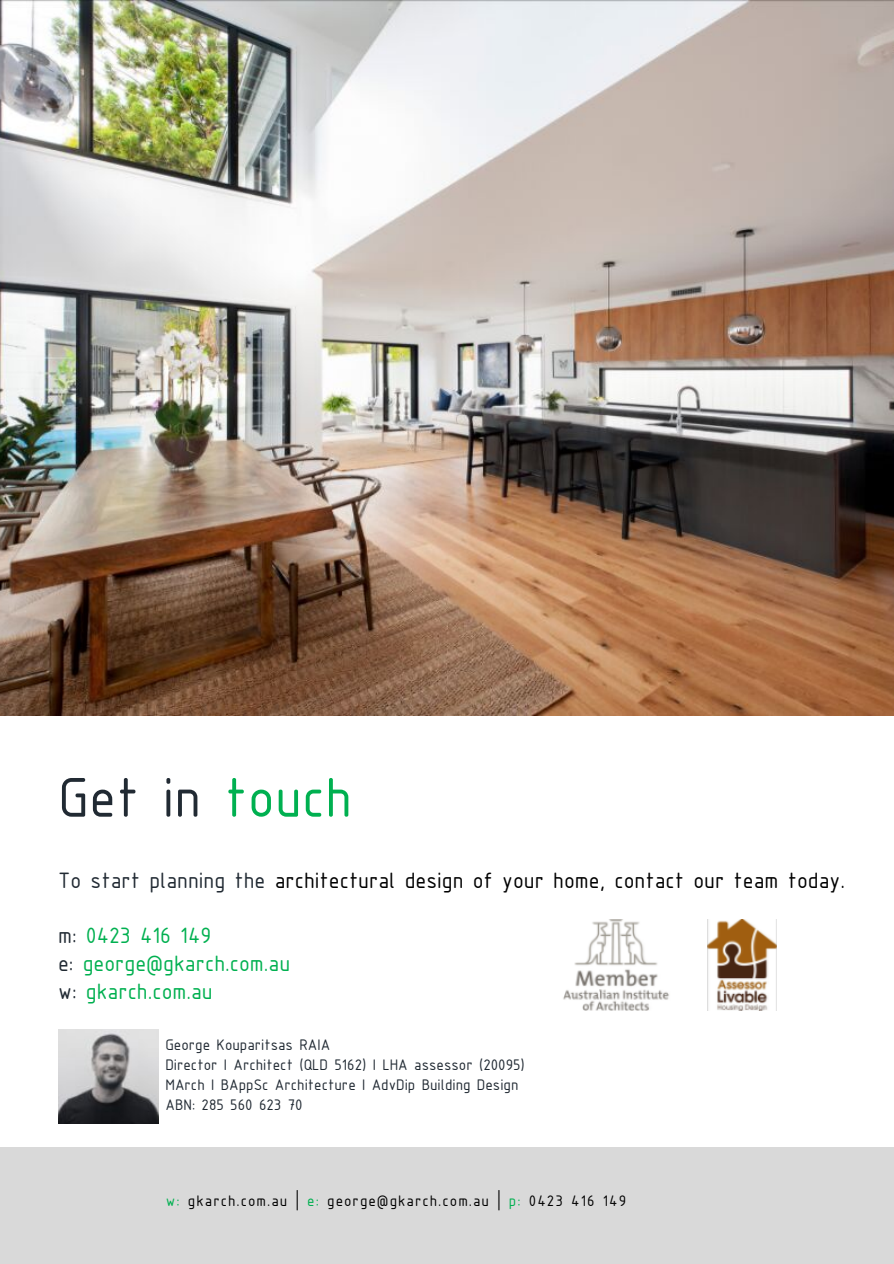
<style>
.page{position:relative;width:894px;height:1264px;background:#fff}
.page>*{position:absolute;margin:0;border:0;box-sizing:border-box;transform-origin:0 0}
.t1{font:60px "ISOCPEUR";color:#212a33}
.t2{font:24px "ISOCPEUR";color:#000}
.t3{font:24px/27.9px "ISOCPEUR";color:#00b050}
.t4{font:16.5px/20.2px "ISOCPEUR";color:#212a33}
.t5{font:16.5px "ISOCPEUR";letter-spacing:.06em;color:#000}
.s1{color:#00b050}
.s2{color:#212a33}
</style>
<div class="page">
<div style="left:0;top:1147px;width:893px;height:116px;background:#d9d9d9"></div>
<img style="left:58px;top:1029px;width:100px;height:94px">
<img style="left:563px;top:919px;width:106px;height:91px">
<img style="left:707px;top:919px;width:69px;height:91px">
<img style="left:1px;top:0;width:892px;height:715px">
<h1 class="t1" style="left:58px;top:778px;width:295px">Get in <span class="s1">touch</span></h1>
<h2 class="t2" style="left:58px;top:872px;width:788px"><span class="s2">To start planning the</span> architectural design of your home, contact our team today.</h2>
<h2 class="t3" style="left:58px;top:923px;width:233px"><span class="s2">m:</span> 0423 416 149<br><span class="s2">e:</span> george@gkarch.com.au <span class="s2">w:</span> gkarch.com.au</h2>
<p class="t4" style="left:165px;top:1035px;width:361px">George Kouparitsas RAIA<br>Director I Architect (QLD 5162) I LHA assessor (20095)<br>MArch I BAppSc Architecture I AdvDip Building Design ABN: 285 560 623 70</p>
<p class="t5" style="left:166px;top:1195px;width:462px"><span class="s1">w:</span> gkarch.com.au | <span class="s1">e:</span> george@gkarch.com.au | <span class="s1">p:</span> 0423 416 149</p>
</div>
